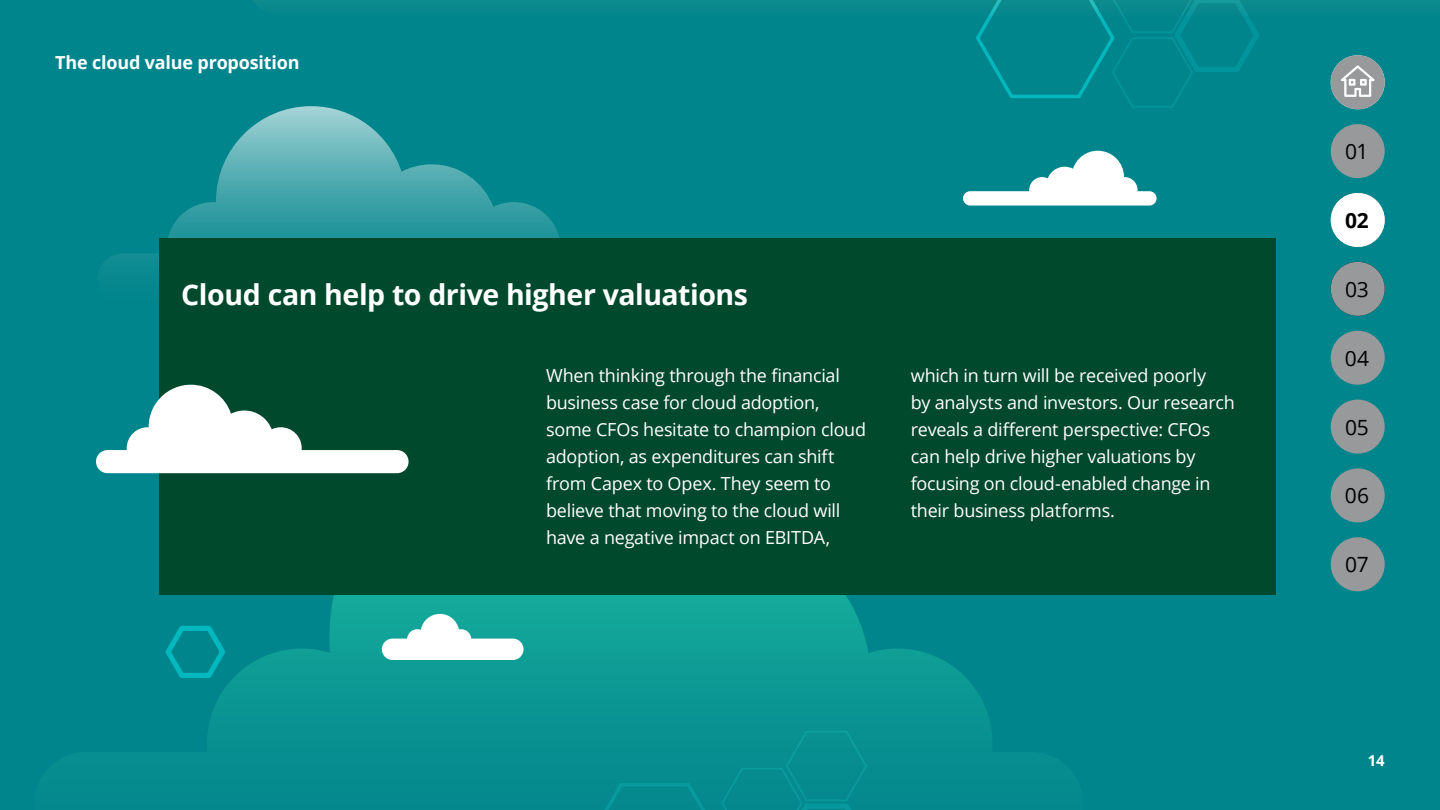
<style>
.page{position:relative;width:1440px;height:810px;background:#00858c}
.page>*{position:absolute;margin:0;border:0;box-sizing:border-box;transform-origin:0 0}
.t1{font:700 28.5px "Open Sans";letter-spacing:-.015em;color:#fff}
.t2{font:21px "Open Sans";letter-spacing:-.015em;color:#000}
.t3{font:700 21px "Open Sans";color:#000}
.t4{font:18px/27px "Open Sans";letter-spacing:-.015em;color:#fff}
.t5{font:700 18px "Open Sans";letter-spacing:-.01em;color:#fff}
.t6{font:700 15px "Open Sans";color:#fff}
</style>
<div class="page">
<svg style="left:106px;top:473px;width:886px;height:271px"></svg>
<svg style="left:99px;top:109px;width:703px;height:164px"></svg>
<svg style="left:166px;top:626px;width:59px;height:52px"></svg>
<svg style="left:586px;top:731px;width:283px;height:79px"></svg>
<div style="left:1331px;top:537px;width:54px;height:54px;background:#97999b;border-radius:50%"></div>
<div style="left:1331px;top:468px;width:54px;height:54px;background:#97999b;border-radius:50%"></div>
<div style="left:1331px;top:400px;width:54px;height:54px;background:#97999b;border-radius:50%"></div>
<div style="left:1331px;top:331px;width:54px;height:54px;background:#97999b;border-radius:50%"></div>
<div style="left:1331px;top:124px;width:54px;height:54px;background:#97999b;border-radius:50%"></div>
<svg style="left:253px;top:0;width:1187px;height:109px"></svg>
<div style="left:1331px;top:262px;width:54px;height:54px;background:#97999b;border-radius:50%"></div>
<div style="left:1331px;top:193px;width:54px;height:54px;background:#fff;border-radius:50%"></div>
<div style="left:159px;top:239px;width:1116px;height:356px;background:#00492c"></div>
<svg style="left:96px;top:385px;width:313px;height:88px"></svg>
<svg style="left:382px;top:614px;width:142px;height:46px;background:#a0dad6"></svg>
<svg style="left:963px;top:151px;width:194px;height:55px"></svg>
<p class="t5" style="left:55px;top:50px;width:246px">The cloud value proposition</p>
<h1 class="t1" style="left:181px;top:275px;width:568px">Cloud can help to drive higher valuations</h1>
<p class="t4" style="left:546px;top:362px;width:322px">When thinking through the financial business case for cloud adoption, some CFOs hesitate to champion cloud adoption, as expenditures can shift from Capex to Opex. They seem to believe that moving to the cloud will have a negative impact on EBITDA,</p>
<p class="t4" style="left:911px;top:362px;width:326px">which in turn will be received poorly<br>by analysts and investors. Our research reveals a different perspective: CFOs can help drive higher valuations by focusing on cloud-enabled change in their business platforms.</p>
<p class="t2" style="left:1345px;top:137px;width:25px">01</p>
<p class="t3" style="left:1345px;top:206px;width:25px">02</p>
<p class="t2" style="left:1345px;top:275px;width:25px">03</p>
<p class="t2" style="left:1345px;top:344px;width:26px">04</p>
<p class="t2" style="left:1345px;top:413px;width:25px">05</p>
<p class="t2" style="left:1345px;top:481px;width:26px">06</p>
<p class="t2" style="left:1345px;top:550px;width:25px">07</p>
<p class="t6" style="left:1368px;top:750px;width:18px">14</p>
</div>
